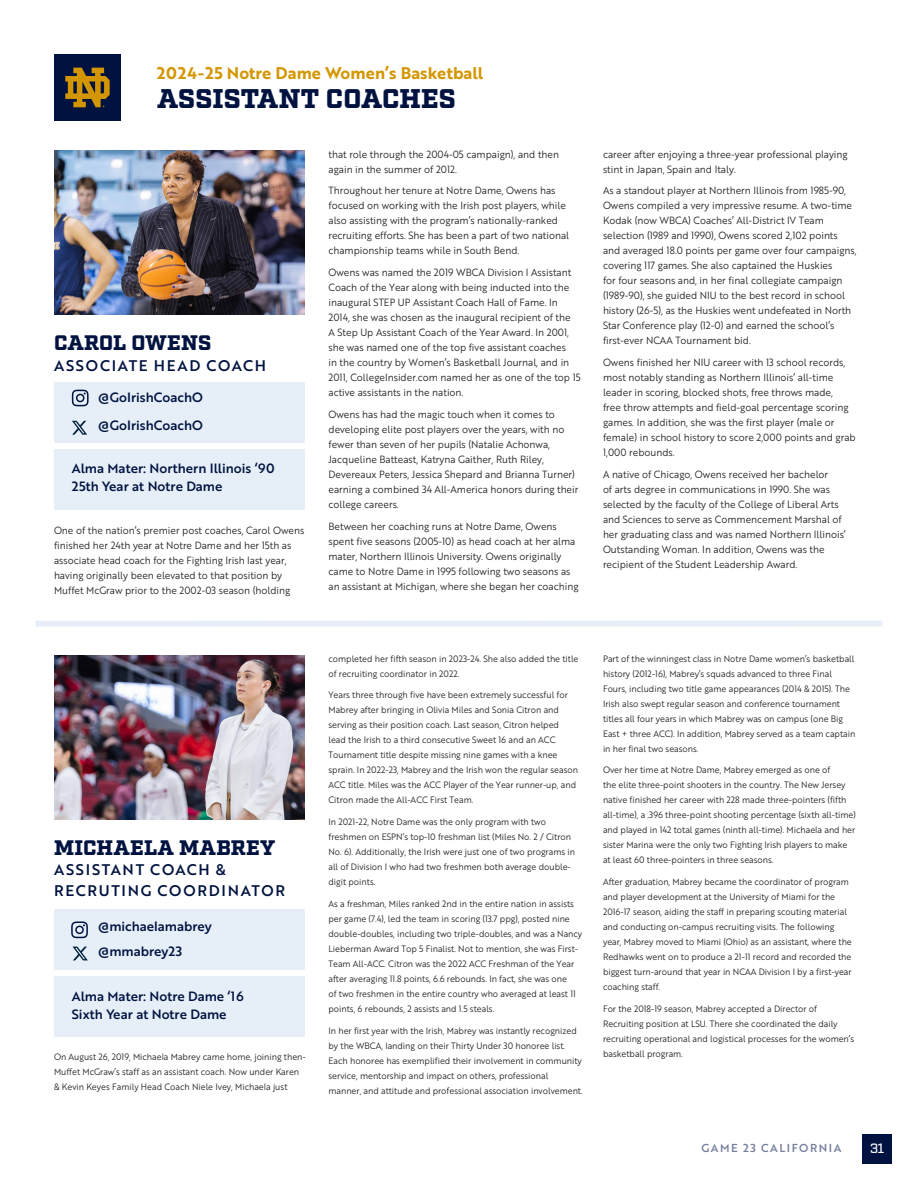
<style>
.page{position:relative;width:918px;height:1188px;background:#fff}
.page>*{position:absolute;margin:0;border:0;box-sizing:border-box;transform-origin:0 0}
.t1{font:900 27px "Factoria";color:#001340}
.t2{font:900 21px "Factoria";letter-spacing:.01em;color:#001340}
.t3{font:16.5px "Brother 1816 Bold";color:#d49600}
.t4{font:15px "Brother 1816 Medium";letter-spacing:.115em;color:#001340}
.t5{font:500 13.5px "Factoria";color:#fff}
.t6{font:13.2px "Brother 1816 Medium";color:#001340}
.t7{font:11.25px "Brother 1816 Medium";letter-spacing:.14em;color:#767f9e}
.Player_Bios_Notes_text{font:10.2px/15px "Brother 1816 Book";color:#231f20;scale:.95 1}
.Player_Bios_Notes_text-2{font:9px/15px "Brother 1816 Book";color:#231f20;scale:.95 1}
</style>
<div class="page">
<div style="left:863px;top:1134px;width:29px;height:29px;background:#001340"></div>
<div style="left:54px;top:54px;width:67px;height:67px;background:#001340"></div>
<svg style="left:65px;top:68px;width:45px;height:39px"></svg>
<div style="left:54px;top:382px;width:251px;height:61px;background:#e6eef7"></div>
<div style="left:54px;top:910px;width:251px;height:60px;background:#e6eef7"></div>
<div style="left:54px;top:449px;width:251px;height:60px;background:#e6eef7"></div>
<div style="left:54px;top:976px;width:251px;height:60px;background:#e6eef7"></div>
<svg style="left:72px;top:390px;width:17px;height:16px"></svg>
<svg style="left:71px;top:921px;width:17px;height:17px"></svg>
<svg style="left:72px;top:421px;width:15px;height:14px"></svg>
<svg style="left:73px;top:947px;width:15px;height:13px"></svg>
<div style="left:36px;top:621px;width:846px;height:6px;background:#e6eef7"></div>
<img style="left:54px;top:150px;width:251px;height:165px">
<img style="left:54px;top:655px;width:251px;height:164px">
<h3 class="t3" style="left:157px;top:60px;width:328px">2024-25 Notre Dame Women’s Basketball</h3>
<p class="t1" style="left:157px;top:83px;width:300px">ASSISTANT COACHES</p>
<p class="t2" style="left:54px;top:330px;width:159px">CAROL OWENS</p>
<p class="t4" style="left:54px;top:354px;width:214px">ASSOCIATE HEAD COACH</p>
<p class="t6" style="left:98px;top:387px;width:107px">@GoIrishCoachO</p>
<p class="t6" style="left:98px;top:416px;width:107px">@GoIrishCoachO</p>
<p class="t6" style="left:72px;top:459px;width:204px">Alma Mater: Northern Illinois ‘90</p>
<p class="t6" style="left:72px;top:477px;width:152px">25th Year at Notre Dame</p>
<p class="Player_Bios_Notes_text" style="left:54px;top:522px;width:265px">One of the nation’s premier post coaches, Carol Owens finished her 24th year at Notre Dame and her 15th as associate head coach for the Fighting Irish last year, having originally been elevated to that position by Muffet McGraw prior to the 2002-03 season (holding</p>
<p class="Player_Bios_Notes_text" style="left:328px;top:146px;width:244px">that role through the 2004-05 campaign), and then again in the summer of 2012.</p>
<p class="Player_Bios_Notes_text" style="left:328px;top:183px;width:255px">Throughout her tenure at Notre Dame, Owens has focused on working with the Irish post players, while also assisting with the program’s nationally-ranked recruiting efforts. She has been a part of two national championship teams while in South Bend.</p>
<p class="Player_Bios_Notes_text" style="left:328px;top:265px;width:267px">Owens was named the 2019 WBCA Division I Assistant Coach of the Year along with being inducted into the inaugural STEP UP Assistant Coach Hall of Fame. In 2014, she was chosen as the inaugural recipient of the<br>A Step Up Assistant Coach of the Year Award. In 2001, she was named one of the top five assistant coaches<br>in the country by Women’s Basketball Journal, and in 2011, CollegeInsider.com named her as one of the top 15 active assistants in the nation.</p>
<p class="Player_Bios_Notes_text" style="left:328px;top:406px;width:265px">Owens has had the magic touch when it comes to developing elite post players over the years, with no fewer than seven of her pupils (Natalie Achonwa, Jacqueline Batteast, Katryna Gaither, Ruth Riley, Devereaux Peters, Jessica Shepard and Brianna Turner) earning a combined 34 All-America honors during their college careers.</p>
<p class="Player_Bios_Notes_text" style="left:328px;top:518px;width:265px">Between her coaching runs at Notre Dame, Owens spent five seasons (2005-10) as head coach at her alma mater, Northern Illinois University. Owens originally came to Notre Dame in 1995 following two seasons as an assistant at Michigan, where she began her coaching</p>
<p class="Player_Bios_Notes_text" style="left:603px;top:146px;width:259px">career after enjoying a three-year professional playing stint in Japan, Spain and Italy.</p>
<p class="Player_Bios_Notes_text" style="left:603px;top:183px;width:269px">As a standout player at Northern Illinois from 1985-90, Owens compiled a very impressive resume. A two-time Kodak (now WBCA) Coaches’ All-District IV Team selection (1989 and 1990), Owens scored 2,102 points and averaged 18.0 points per game over four campaigns, covering 117 games. She also captained the Huskies<br>for four seasons and, in her final collegiate campaign (1989-90), she guided NIU to the best record in school history (26-5), as the Huskies went undefeated in North Star Conference play (12-0) and earned the school’s first-ever NCAA Tournament bid.</p>
<p class="Player_Bios_Notes_text" style="left:603px;top:355px;width:267px">Owens finished her NIU career with 13 school records, most notably standing as Northern Illinois’ all-time leader in scoring, blocked shots, free throws made,<br>free throw attempts and field-goal percentage scoring games. In addition, she was the first player (male or female) in school history to score 2,000 points and grab 1,000 rebounds.</p>
<p class="Player_Bios_Notes_text" style="left:603px;top:466px;width:257px">A native of Chicago, Owens received her bachelor<br>of arts degree in communications in 1990. She was selected by the faculty of the College of Liberal Arts and Sciences to serve as Commencement Marshal of her graduating class and was named Northern Illinois’ Outstanding Woman. In addition, Owens was the recipient of the Student Leadership Award.</p>
<p class="t2" style="left:54px;top:835px;width:223px">MICHAELA MABREY</p>
<p class="t4" style="left:54px;top:859px;width:174px">ASSISTANT COACH &amp;</p>
<p class="t4" style="left:54px;top:879px;width:233px">RECRUTING COORDINATOR</p>
<p class="t6" style="left:98px;top:916px;width:116px">@michaelamabrey</p>
<p class="t6" style="left:98px;top:941px;width:86px">@mmabrey23</p>
<p class="t6" style="left:72px;top:986px;width:173px">Alma Mater: Notre Dame ‘16</p>
<p class="t6" style="left:72px;top:1004px;width:156px">Sixth Year at Notre Dame</p>
<p class="Player_Bios_Notes_text-2" style="left:54px;top:1049px;width:267px">On August 26, 2019, Michaela Mabrey came home, joining then-<br>Muffet McGraw’s staff as an assistant coach. Now under Karen &amp; Kevin Keyes Family Head Coach Niele Ivey, Michaela just</p>
<p class="Player_Bios_Notes_text-2" style="left:328px;top:650px;width:265px">completed her fifth season in 2023-24. She also added the title of recruiting coordinator in 2022.</p>
<p class="Player_Bios_Notes_text-2" style="left:328px;top:687px;width:264px">Years three through five have been extremely successful for Mabrey after bringing in Olivia Miles and Sonia Citron and serving as their position coach. Last season, Citron helped lead the Irish to a third consecutive Sweet 16 and an ACC Tournament title despite missing nine games with a knee sprain. In 2022-23, Mabrey and the Irish won the regular season ACC title. Miles was the ACC Player of the Year runner-up, and Citron made the All-ACC First Team.</p>
<p class="Player_Bios_Notes_text-2" style="left:328px;top:814px;width:261px">In 2021-22, Notre Dame was the only program with two freshmen on ESPN’s top-10 freshman list (Miles No. 2 / Citron No. 6). Additionally, the Irish were just one of two programs in all of Division I who had two freshmen both average double&shy;digit points.</p>
<p class="Player_Bios_Notes_text-2" style="left:328px;top:896px;width:269px">As a freshman, Miles ranked 2nd in the entire nation in assists per game (7.4), led the team in scoring (13.7 ppg), posted nine double-doubles, including two triple-doubles, and was a Nancy Lieberman Award Top 5 Finalist. Not to mention, she was First-Team All-ACC. Citron was the 2022 ACC Freshman of the Year after averaging 11.8 points, 6.6 rebounds. In fact, she was one<br>of two freshmen in the entire country who averaged at least 11 points, 6 rebounds, 2 assists and 1.5 steals.</p>
<p class="Player_Bios_Notes_text-2" style="left:328px;top:1022px;width:269px">In her first year with the Irish, Mabrey was instantly recognized by the WBCA, landing on their Thirty Under 30 honoree list.<br>Each honoree has exemplified their involvement in community service, mentorship and impact on others, professional manner, and attitude and professional association involvement.</p>
<p class="Player_Bios_Notes_text-2" style="left:603px;top:650px;width:267px">Part of the winningest class in Notre Dame women’s basketball history (2012-16), Mabrey’s squads advanced to three Final Fours, including two title game appearances (2014 &amp; 2015). The Irish also swept regular season and conference tournament titles all four years in which Mabrey was on campus (one Big East + three ACC). In addition, Mabrey served as a team captain in her final two seasons.</p>
<p class="Player_Bios_Notes_text-2" style="left:603px;top:762px;width:268px">Over her time at Notre Dame, Mabrey emerged as one of<br>the elite three-point shooters in the country. The New Jersey native finished her career with 228 made three-pointers (fifth all-time), a .396 three-point shooting percentage (sixth all-time) and played in 142 total games (ninth all-time). Michaela and her sister Marina were the only two Fighting Irish players to make at least 60 three-pointers in three seasons.</p>
<p class="Player_Bios_Notes_text-2" style="left:603px;top:874px;width:263px">After graduation, Mabrey became the coordinator of program and player development at the University of Miami for the 2016-17 season, aiding the staff in preparing scouting material and conducting on-campus recruiting visits. The following year, Mabrey moved to Miami (Ohio) as an assistant, where the Redhawks went on to produce a 21-11 record and recorded the biggest turn-around that year in NCAA Division I by a first-year coaching staff.</p>
<p class="Player_Bios_Notes_text-2" style="left:603px;top:1001px;width:266px">For the 2018-19 season, Mabrey accepted a Director of Recruiting position at LSU. There she coordinated the daily recruiting operational and logistical processes for the women’s basketball program.</p>
<p class="t7" style="left:701px;top:1140px;width:142px">GAME 23 CALIFORNIA</p>
<h3 class="t5" style="left:870px;top:1140px;width:16px">31</h3>
</div>
